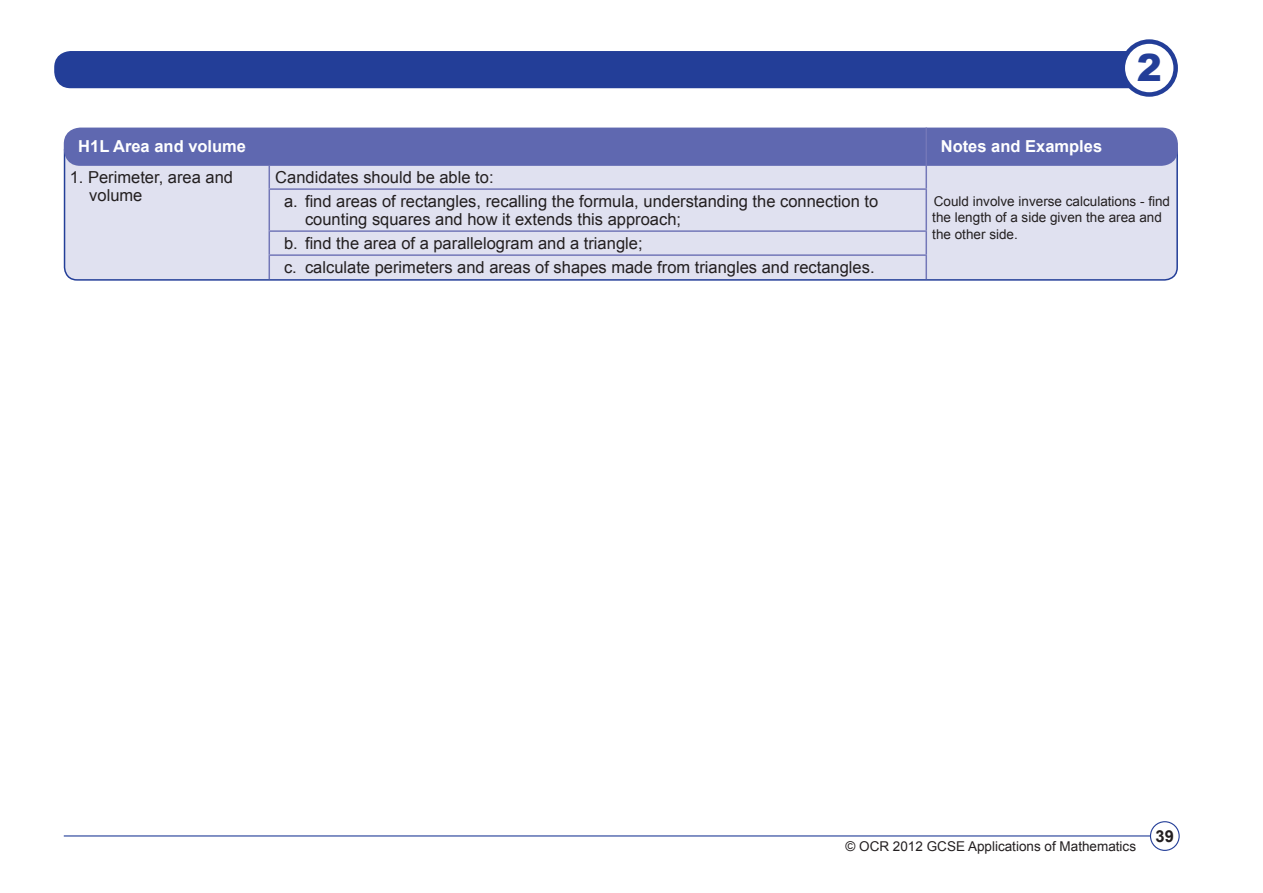
<style>
.page{position:relative;width:1263px;height:893px;background:#fff}
.page>*{position:absolute;margin:0;border:0;box-sizing:border-box;transform-origin:0 0}
.Body_Text{font:900 37.5px "Arial";color:#233e98}
.Table_text_1_with_se{font:16.5px/18px "Arial";color:#231f20}
.Table_title_white{font:700 16.5px "Arial";color:#fff}
.Table_text_1{font:16.5px/18px "Arial";color:#231f20}
.t1{font:700 16.5px "Arial";color:#231f20}
.Maths_spec_small_tex{font:13.5px/16.5px "Arial";color:#231f20}
</style>
<div class="page">
<div style="left:54px;top:51px;width:1094px;height:37px;background:#233e98;border-radius:16px"></div>
<div style="left:1123px;top:42px;width:53px;height:52px;background:#fff;border-radius:50%"></div>
<div style="left:1120px;top:39px;width:58px;height:58px;border:4px solid #233e98;border-radius:50%"></div>
<hr style="left:64px;top:835px;width:1087px;height:1px;background:#233e98">
<div style="left:1150px;top:821px;width:30px;height:30px;border:1px solid #233e98;border-radius:50%"></div>
<div style="left:65px;top:139px;width:1112px;height:141px;background:#e0e1f0;border-radius:13px"></div>
<div style="left:64px;top:138px;width:1114px;height:143px;border:2px solid #233e98;border-radius:13px"></div>
<div style="left:64px;top:128px;width:1114px;height:38px;background:#5f68b0;border-radius:16px"></div>
<hr style="left:925px;top:128px;width:2px;height:37px;background:#7377b8">
<hr style="left:268px;top:165px;width:2px;height:23px;background:#7377b8">
<hr style="left:925px;top:165px;width:2px;height:23px;background:#7377b8">
<hr style="left:268px;top:190px;width:2px;height:40px;background:#7377b8">
<hr style="left:268px;top:232px;width:2px;height:22px;background:#7377b8">
<hr style="left:268px;top:256px;width:2px;height:23px;background:#7377b8">
<hr style="left:268px;top:188px;width:659px;height:2px;background:#7377b8">
<hr style="left:268px;top:230px;width:659px;height:2px;background:#7377b8">
<hr style="left:268px;top:254px;width:659px;height:2px;background:#7377b8">
<hr style="left:925px;top:190px;width:2px;height:40px;background:#7377b8">
<hr style="left:925px;top:232px;width:2px;height:22px;background:#7377b8">
<hr style="left:925px;top:256px;width:2px;height:23px;background:#7377b8">
<p class="Body_Text" style="left:1137px;top:41px;width:27px">2</p>
<p class="Table_title_white" style="left:78px;top:136px;width:169px">H1L Area and volume</p>
<p class="Table_title_white" style="left:941px;top:136px;width:163px">Notes and Examples</p>
<p class="Table_text_1" style="left:89px;top:168px;width:145px;text-indent:-20px">1. Perimeter, area and volume</p>
<p class="Table_text_1_with_se" style="left:275px;top:168px;width:220px">Candidates should be able to:</p>
<p class="Table_text_1_with_se" style="left:305px;top:192px;width:575px;text-indent:-21px">a. find areas of rectangles, recalling the formula, understanding the connection to counting squares and how it extends this approach;</p>
<p class="Table_text_1_with_se" style="left:284px;top:234px;width:360px">b. find the area of a parallelogram and a triangle;</p>
<p class="Table_text_1_with_se" style="left:284px;top:259px;width:592px">c. calculate perimeters and areas of shapes made from triangles and rectangles.</p>
<p class="Maths_spec_small_tex" style="left:932px;top:193px;width:239px">Could involve inverse calculations - find the length of a side given the area and the other side.</p>
<p class="Maths_spec_small_tex" style="left:845px;top:838px;width:292px">© OCR 2012 GCSE Applications of Mathematics</p>
<p class="t1" style="left:1155px;top:825px;width:20px">39</p>
</div>
